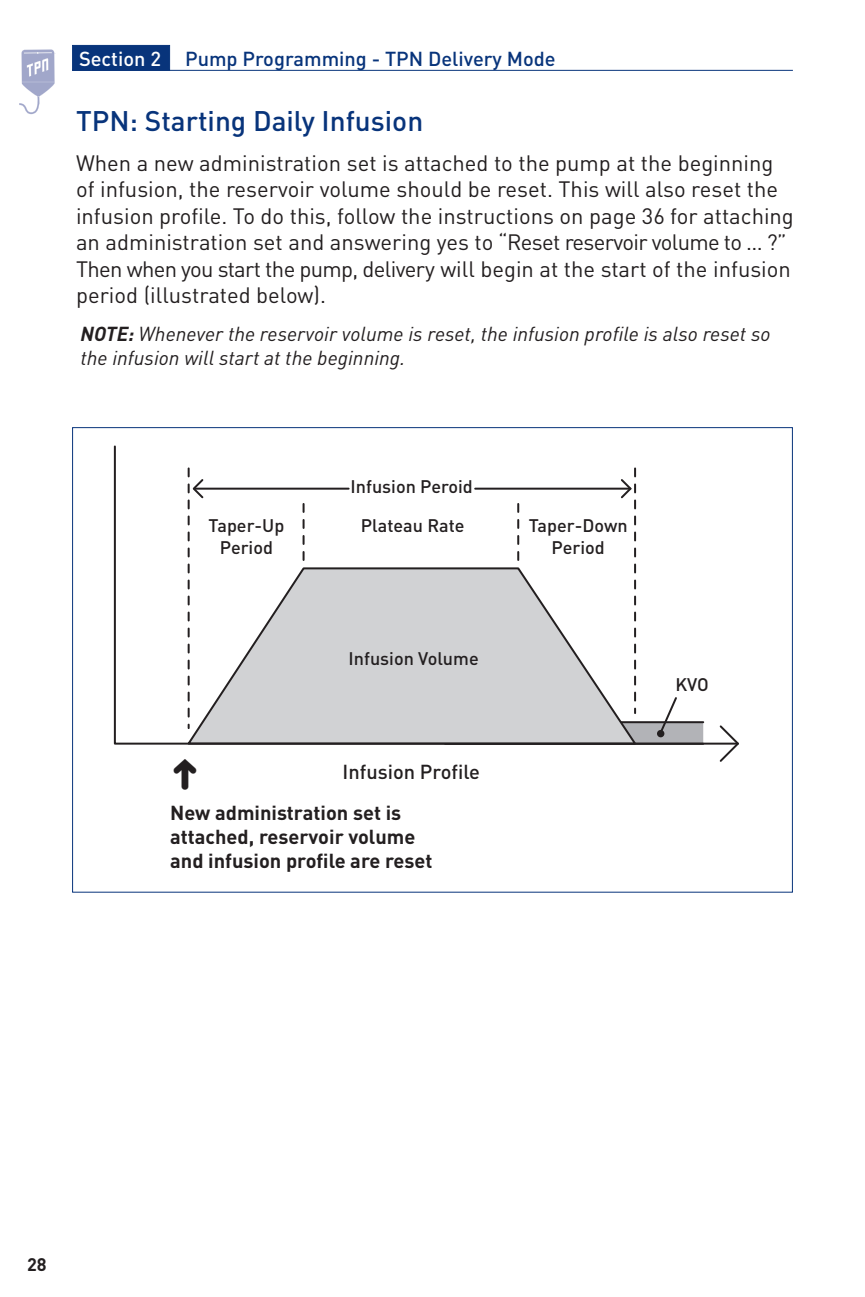
<style>
.page{position:relative;width:865px;height:1297px;background:#fff}
.page>*{position:absolute;margin:0;border:0;box-sizing:border-box;transform-origin:0 0}
.t1{font:500 28px "DIN";color:#08347b}
.t2{font:22px/26.4px "DIN";color:#231f20}
.t3{font:italic 20px/24px "DIN";color:#231f20}
.t4{font:700 20px/24px "DIN";color:#231f20}
.t5{font:500 20px "DIN";color:#08347b}
.t6{font:500 20px "DIN";color:#231f20}
.t7{font:500 18px/21.6px "DIN";color:#231f20;text-align:center}
.t8{font:700 18px "DIN";color:#231f20}
.s1{color:#fff}
.s2{font-weight:700}
</style>
<div class="page">
<div style="left:72px;top:45px;width:98px;height:26px;background:#08347b"></div>
<hr style="left:72px;top:70px;width:720px;height:1px;background:#08347b">
<svg style="left:19px;top:49px;width:37px;height:66px"></svg>
<svg style="left:719px;top:745px;width:19px;height:17px"></svg>
<svg style="left:113px;top:445px;width:626px;height:300px"></svg>
<div style="left:310px;top:536px;width:203px;height:23px;background:#fff"></div>
<p class="t5" style="left:79px;top:46px;width:478px"><span class="s1">Section 2</span> Pump Programming - TPN Delivery Mode</p>
<p class="t1" style="left:76px;top:103px;width:348px">TPN: Starting Daily Infusion</p>
<p class="t2" style="left:76px;top:149px;width:719px">When a new administration set is attached to the pump at the beginning of infusion, the reservoir volume should be reset. This will also reset the infusion profile. To do this, follow the instructions on page 36 for attaching an administration set and answering yes to “Reset reservoir volume to ... ?” Then when you start the pump, delivery will begin at the start of the infusion period (illustrated below).</p>
<p class="t3" style="left:80px;top:322px;width:691px"><span class="s2">NOTE:</span> Whenever the reservoir volume is reset, the infusion profile is also reset so the infusion will start at the beginning.</p>
<p class="t7" style="left:350px;top:474px;width:124px">Infusion Peroid</p>
<p class="t7" style="left:360px;top:514px;width:105px">Plateau Rate</p>
<p class="t7" style="left:208px;top:514px;width:77px">Taper-Up<br>Period</p>
<p class="t7" style="left:528px;top:514px;width:100px">Taper-Down<br>Period</p>
<p class="t7" style="left:348px;top:646px;width:131px">Infusion Volume</p>
<p class="t6" style="left:342px;top:758px;width:139px">Infusion Profile</p>
<p class="t4" style="left:170px;top:799px;width:264px">New administration set is attached, reservoir volume and infusion profile are reset</p>
<p class="t7" style="left:675px;top:673px;width:35px">KVO</p>
<p class="t8" style="left:27px;top:1251px;width:21px">28</p>
</div>
